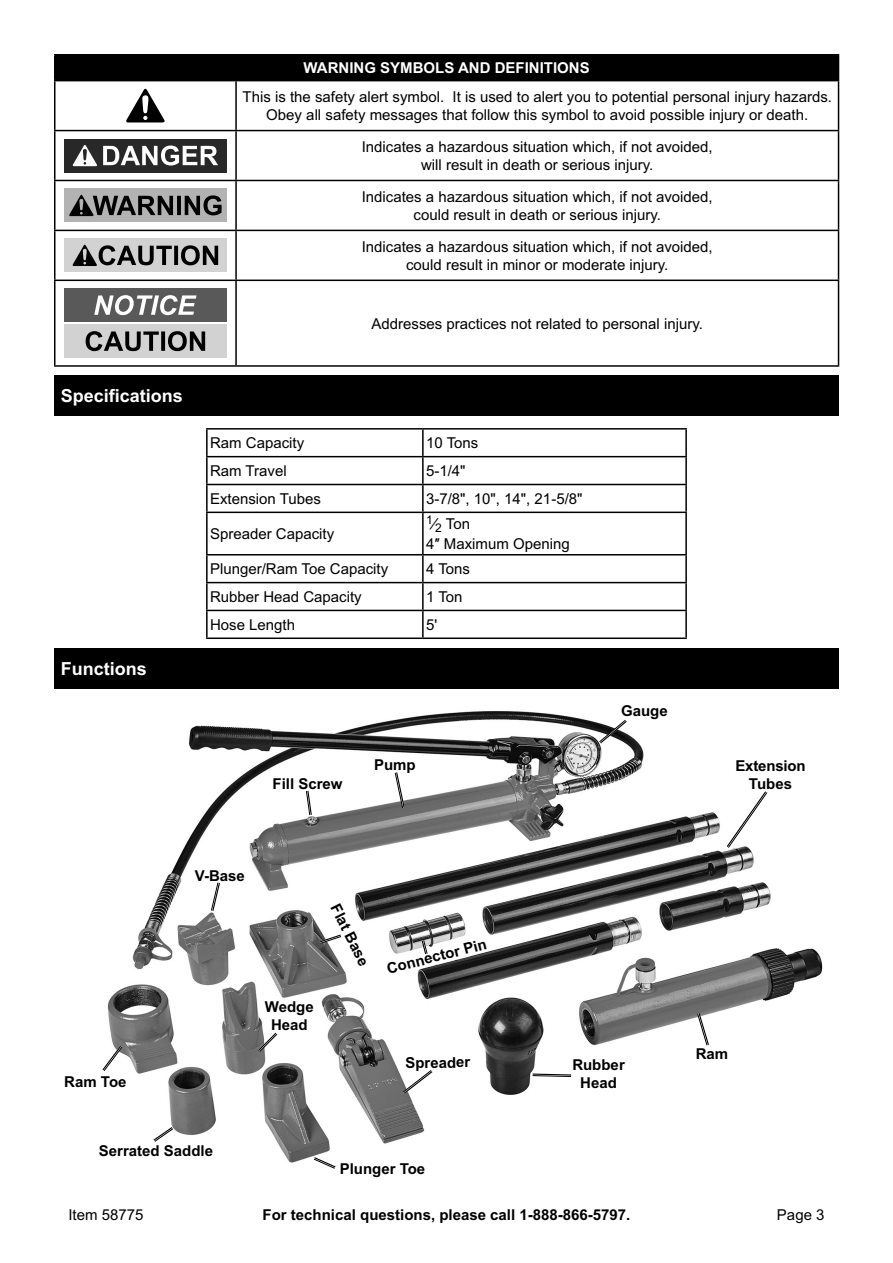
<style>
.page{position:relative;width:893px;height:1263px;background:#fff}
.page>*{position:absolute;margin:0;border:0;box-sizing:border-box;transform-origin:0 0}
.Heading{font:700 18px "Arial";color:#fff}
.Safety_Section_Messa{font:15px/18px "Arial";color:#000;text-align:center}
.Table_Text{font:15px "Arial";color:#000}
.t1{font:700 15px/18px "Arial";color:#000;text-align:center}
.t2{font:700 15px "Arial";color:#fff}
</style>
<div class="page">
<div style="left:54px;top:375px;width:785px;height:40px;background:#000"></div>
<div style="left:54px;top:648px;width:785px;height:40px;background:#000"></div>
<div style="left:55px;top:55px;width:783px;height:26px;background:#000"></div>
<hr style="left:54px;top:54px;width:182px;height:2px;background:#000">
<hr style="left:54px;top:56px;width:2px;height:24px;background:#000">
<hr style="left:236px;top:54px;width:603px;height:2px;background:#000">
<svg style="left:838px;top:56px;width:1px;height:24px"></svg>
<hr style="left:54px;top:80px;width:182px;height:1px;background:#000">
<hr style="left:54px;top:81px;width:2px;height:49px;background:#000">
<hr style="left:236px;top:80px;width:603px;height:1px;background:#000">
<hr style="left:235px;top:81px;width:2px;height:49px;background:#000">
<hr style="left:838px;top:81px;width:1px;height:49px;background:#000">
<hr style="left:54px;top:130px;width:182px;height:1px;background:#000">
<hr style="left:54px;top:131px;width:2px;height:49px;background:#000">
<hr style="left:236px;top:130px;width:603px;height:1px;background:#000">
<hr style="left:235px;top:131px;width:2px;height:49px;background:#000">
<hr style="left:838px;top:131px;width:1px;height:49px;background:#000">
<hr style="left:54px;top:180px;width:182px;height:1px;background:#000">
<hr style="left:54px;top:181px;width:2px;height:49px;background:#000">
<hr style="left:236px;top:180px;width:603px;height:1px;background:#000">
<hr style="left:235px;top:181px;width:2px;height:49px;background:#000">
<hr style="left:838px;top:181px;width:1px;height:49px;background:#000">
<hr style="left:54px;top:230px;width:182px;height:1px;background:#000">
<hr style="left:54px;top:231px;width:2px;height:49px;background:#000">
<hr style="left:236px;top:230px;width:603px;height:1px;background:#000">
<hr style="left:235px;top:231px;width:2px;height:49px;background:#000">
<hr style="left:838px;top:231px;width:1px;height:49px;background:#000">
<hr style="left:54px;top:280px;width:182px;height:1px;background:#000">
<hr style="left:54px;top:281px;width:2px;height:84px;background:#000">
<hr style="left:236px;top:280px;width:603px;height:1px;background:#000">
<hr style="left:235px;top:281px;width:2px;height:84px;background:#000">
<hr style="left:838px;top:281px;width:1px;height:84px;background:#000">
<hr style="left:54px;top:365px;width:182px;height:2px;background:#000">
<hr style="left:236px;top:365px;width:603px;height:2px;background:#000">
<svg style="left:126px;top:88px;width:39px;height:34px"></svg>
<div style="left:64px;top:139px;width:162px;height:33px;background:#282828"></div>
<svg style="left:72px;top:145px;width:146px;height:21px"></svg>
<div style="left:64px;top:189px;width:162px;height:33px;background:#b3b3b3"></div>
<svg style="left:69px;top:194px;width:153px;height:22px"></svg>
<div style="left:64px;top:238px;width:162px;height:34px;background:#d2d2d2"></div>
<svg style="left:72px;top:244px;width:146px;height:22px"></svg>
<div style="left:64px;top:324px;width:162px;height:34px;background:#d2d2d2"></div>
<svg style="left:86px;top:331px;width:119px;height:20px"></svg>
<div style="left:64px;top:288px;width:162px;height:34px;background:#595959"></div>
<svg style="left:94px;top:295px;width:103px;height:20px"></svg>
<svg style="left:208px;top:455px;width:477px;height:157px"></svg>
<hr style="left:206px;top:428px;width:217px;height:2px;background:#000">
<hr style="left:206px;top:430px;width:2px;height:26px;background:#000">
<hr style="left:423px;top:428px;width:264px;height:2px;background:#000">
<hr style="left:422px;top:430px;width:2px;height:26px;background:#000">
<hr style="left:685px;top:430px;width:2px;height:26px;background:#000">
<hr style="left:206px;top:456px;width:217px;height:1px;background:#000">
<hr style="left:206px;top:457px;width:2px;height:27px;background:#000">
<hr style="left:423px;top:456px;width:264px;height:1px;background:#000">
<hr style="left:422px;top:457px;width:2px;height:27px;background:#000">
<hr style="left:685px;top:457px;width:2px;height:27px;background:#000">
<hr style="left:206px;top:484px;width:217px;height:1px;background:#000">
<hr style="left:206px;top:485px;width:2px;height:27px;background:#000">
<hr style="left:423px;top:484px;width:264px;height:1px;background:#000">
<hr style="left:422px;top:485px;width:2px;height:27px;background:#000">
<hr style="left:685px;top:485px;width:2px;height:27px;background:#000">
<hr style="left:206px;top:512px;width:217px;height:1px;background:#000">
<hr style="left:206px;top:513px;width:2px;height:41px;background:#000">
<hr style="left:423px;top:512px;width:264px;height:1px;background:#000">
<hr style="left:422px;top:513px;width:2px;height:41px;background:#000">
<hr style="left:685px;top:513px;width:2px;height:41px;background:#000">
<hr style="left:206px;top:554px;width:217px;height:1px;background:#000">
<hr style="left:206px;top:555px;width:2px;height:27px;background:#000">
<hr style="left:423px;top:554px;width:264px;height:1px;background:#000">
<hr style="left:422px;top:555px;width:2px;height:27px;background:#000">
<hr style="left:685px;top:555px;width:2px;height:27px;background:#000">
<hr style="left:206px;top:582px;width:217px;height:1px;background:#000">
<hr style="left:206px;top:583px;width:2px;height:27px;background:#000">
<hr style="left:423px;top:582px;width:264px;height:1px;background:#000">
<hr style="left:422px;top:583px;width:2px;height:27px;background:#000">
<hr style="left:685px;top:583px;width:2px;height:27px;background:#000">
<hr style="left:206px;top:610px;width:217px;height:1px;background:#000">
<hr style="left:206px;top:611px;width:2px;height:26px;background:#000">
<hr style="left:423px;top:610px;width:264px;height:1px;background:#000">
<hr style="left:422px;top:611px;width:2px;height:26px;background:#000">
<hr style="left:685px;top:611px;width:2px;height:26px;background:#000">
<hr style="left:206px;top:637px;width:217px;height:2px;background:#000">
<hr style="left:423px;top:637px;width:264px;height:2px;background:#000">
<img style="left:107px;top:711px;width:716px;height:452px">
<svg style="left:393px;top:770px;width:13px;height:40px"></svg>
<svg style="left:401px;top:1068px;width:34px;height:28px"></svg>
<svg style="left:724px;top:789px;width:45px;height:61px"></svg>
<svg style="left:256px;top:1030px;width:23px;height:24px"></svg>
<svg style="left:151px;top:1125px;width:25px;height:19px"></svg>
<svg style="left:210px;top:880px;width:12px;height:33px"></svg>
<svg style="left:420px;top:938px;width:9px;height:19px"></svg>
<svg style="left:317px;top:933px;width:27px;height:12px"></svg>
<svg style="left:102px;top:1043px;width:22px;height:30px"></svg>
<svg style="left:311px;top:1155px;width:27px;height:14px"></svg>
<svg style="left:530px;top:1072px;width:43px;height:6px"></svg>
<svg style="left:305px;top:788px;width:8px;height:29px"></svg>
<svg style="left:597px;top:718px;width:32px;height:28px"></svg>
<svg style="left:696px;top:1010px;width:15px;height:38px"></svg>
<p class="t2" style="left:304px;top:58px;width:288px">WARNING SYMBOLS AND DEFINITIONS</p>
<p class="Safety_Section_Messa" style="left:243px;top:88px;width:591px">This is the safety alert symbol. It is used to alert you to potential personal injury hazards.<br>Obey all safety messages that follow this symbol to avoid possible injury or death.</p>
<p class="Safety_Section_Messa" style="left:362px;top:138px;width:353px">Indicates a hazardous situation which, if not avoided, will result in death or serious injury.</p>
<p class="Safety_Section_Messa" style="left:362px;top:188px;width:353px">Indicates a hazardous situation which, if not avoided, could result in death or serious injury.</p>
<p class="Safety_Section_Messa" style="left:362px;top:238px;width:353px">Indicates a hazardous situation which, if not avoided, could result in minor or moderate injury.</p>
<p class="Heading" style="left:61px;top:383px;width:124px">Specifications</p>
<p class="Heading" style="left:61px;top:656px;width:88px">Functions</p>
<p class="Safety_Section_Messa" style="left:371px;top:314px;width:333px">Addresses practices not related to personal injury.</p>
<p class="Table_Text" style="left:210px;top:433px;width:96px">Ram Capacity</p>
<p class="Table_Text" style="left:426px;top:433px;width:54px">10 Tons</p>
<p class="Table_Text" style="left:210px;top:461px;width:78px">Ram Travel</p>
<p class="Table_Text" style="left:426px;top:461px;width:41px">5-1/4"</p>
<p class="Table_Text" style="left:210px;top:489px;width:112px">Extension Tubes</p>
<p class="Table_Text" style="left:426px;top:489px;width:158px">3-7/8", 10", 14", 21-5/8"</p>
<p class="Table_Text" style="left:210px;top:524px;width:126px">Spreader Capacity</p>
<p class="Table_Text" style="left:426px;top:514px;width:45px"><sup>1</sup>⁄<sub>2</sub> Ton</p>
<p class="Table_Text" style="left:426px;top:534px;width:145px">4″ Maximum Opening</p>
<p class="Table_Text" style="left:210px;top:559px;width:180px">Plunger/Ram Toe Capacity</p>
<p class="Table_Text" style="left:426px;top:559px;width:45px">4 Tons</p>
<p class="Table_Text" style="left:210px;top:587px;width:153px">Rubber Head Capacity</p>
<p class="Table_Text" style="left:426px;top:587px;width:38px">1 Ton</p>
<p class="Table_Text" style="left:210px;top:615px;width:87px">Hose Length</p>
<p class="Table_Text" style="left:426px;top:615px;width:13px">5'</p>
<p class="t1" style="left:273px;top:775px;width:72px">Fill Screw</p>
<p class="t1" style="left:374px;top:756px;width:43px">Pump</p>
<p class="t1" style="left:621px;top:702px;width:48px">Gauge</p>
<p class="t1" style="left:735px;top:757px;width:72px">Extension<br>Tubes</p>
<p class="t1" style="left:64px;top:1073px;width:64px">Ram Toe</p>
<p class="t1" style="left:195px;top:867px;width:52px">V-Base</p>
<p class="t1" style="left:265px;top:998px;width:50px">Wedge<br>Head</p>
<p class="t1" style="left:342px;top:901px;width:68px;rotate:63deg">Flat Base</p>
<p class="t1" style="left:385px;top:960px;width:104px;rotate:-14deg">Connector Pin</p>
<p class="t1" style="left:405px;top:1054px;width:67px;rotate:-1deg">Spreader</p>
<p class="t1" style="left:99px;top:1142px;width:116px">Serrated Saddle</p>
<p class="t1" style="left:340px;top:1160px;width:87px">Plunger Toe</p>
<p class="t1" style="left:572px;top:1056px;width:54px">Rubber<br>Head</p>
<p class="t1" style="left:696px;top:1045px;width:34px">Ram</p>
<p class="Safety_Section_Messa" style="left:68px;top:1206px;width:77px">Item 58775</p>
<p class="t1" style="left:263px;top:1206px;width:369px">For technical questions, please call 1-888-866-5797.</p>
<p class="Safety_Section_Messa" style="left:777px;top:1206px;width:49px">Page 3</p>
</div>
